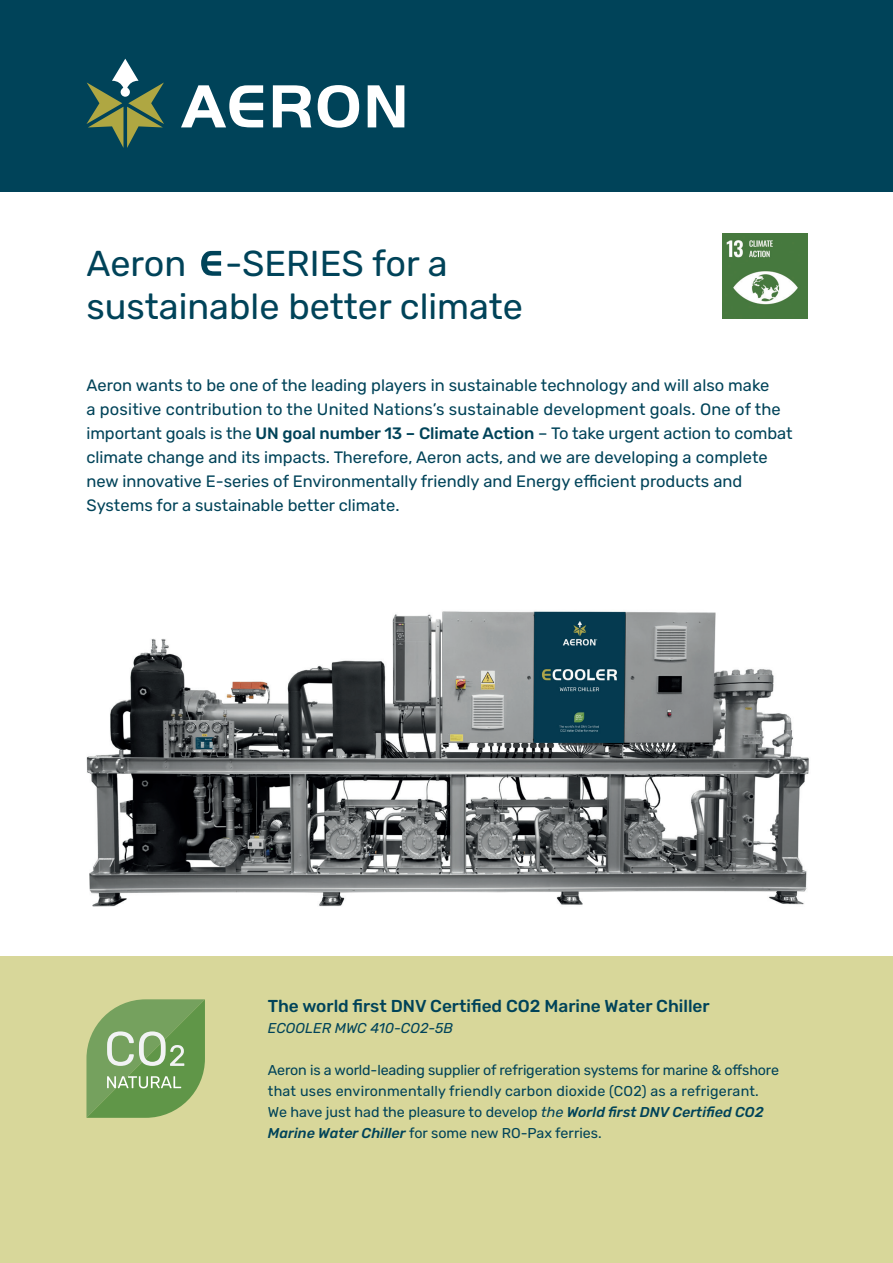
<style>
.page{position:relative;width:893px;height:1263px;background:#fff}
.page>*{position:absolute;margin:0;border:0;box-sizing:border-box;transform-origin:0 0}
.t1{font:36px/43.2px "Rubik";color:#004359}
.t2{font:500 17.25px "Rubik";color:#004359}
.t3{font:16.5px/24px "Rubik";color:#004359}
.t4{font:14.25px/21px "Rubik";color:#004359}
.t5{font:italic 14.25px "Rubik";color:#004359}
.s1{font-weight:500}
.s2{font-style:italic}
.s3{font-weight:500;font-style:italic}
</style>
<div class="page">
<div style="left:0;top:957px;width:893px;height:306px;background:#d8d79a"></div>
<img style="left:86px;top:611px;width:723px;height:296px">
<div style="left:0;top:0;width:893px;height:191px;background:#004359"></div>
<svg style="left:181px;top:85px;width:82px;height:42px"></svg>
<svg style="left:273px;top:85px;width:38px;height:42px"></svg>
<svg style="left:318px;top:85px;width:41px;height:43px"></svg>
<svg style="left:368px;top:85px;width:36px;height:42px"></svg>
<svg style="left:86px;top:59px;width:78px;height:89px"></svg>
<svg style="left:201px;top:251px;width:20px;height:25px"></svg>
<svg style="left:86px;top:999px;width:119px;height:119px;background:#82a968"></svg>
<img style="left:723px;top:234px;width:85px;height:85px">
<h1 class="t1" style="left:86px;top:243px;width:438px">Aeron -SERIES for a sustainable better climate</h1>
<p class="t3" style="left:86px;top:374px;width:708px">Aeron wants to be one of the leading players in sustainable technology and will also make<br>a positive contribution to the United Nations’s sustainable development goals. One of the important goals is the <span class="s1">UN goal number 13 – Climate Action</span> – To take urgent action to combat climate change and its impacts. Therefore, Aeron acts, and we are developing a complete new innovative E-series of Environmentally friendly and Energy efficient products and Systems for a sustainable better climate.</p>
<p class="t2" style="left:268px;top:996px;width:443px">The world first DNV Certified CO2 Marine Water Chiller</p>
<p class="t5" style="left:268px;top:1020px;width:187px">ECOOLER MWC 410-CO2-5B</p>
<p class="t4" style="left:268px;top:1060px;width:513px">Aeron is a world-leading supplier of refrigeration systems for marine &amp; offshore that uses environmentally friendly carbon dioxide (CO2) as a refrigerant.<br>We have just had the pleasure to develop <span class="s2">the</span> <span class="s3">World first DNV Certified CO2<br>Marine Water Chiller</span> for some new RO-Pax ferries.</p>
</div>
